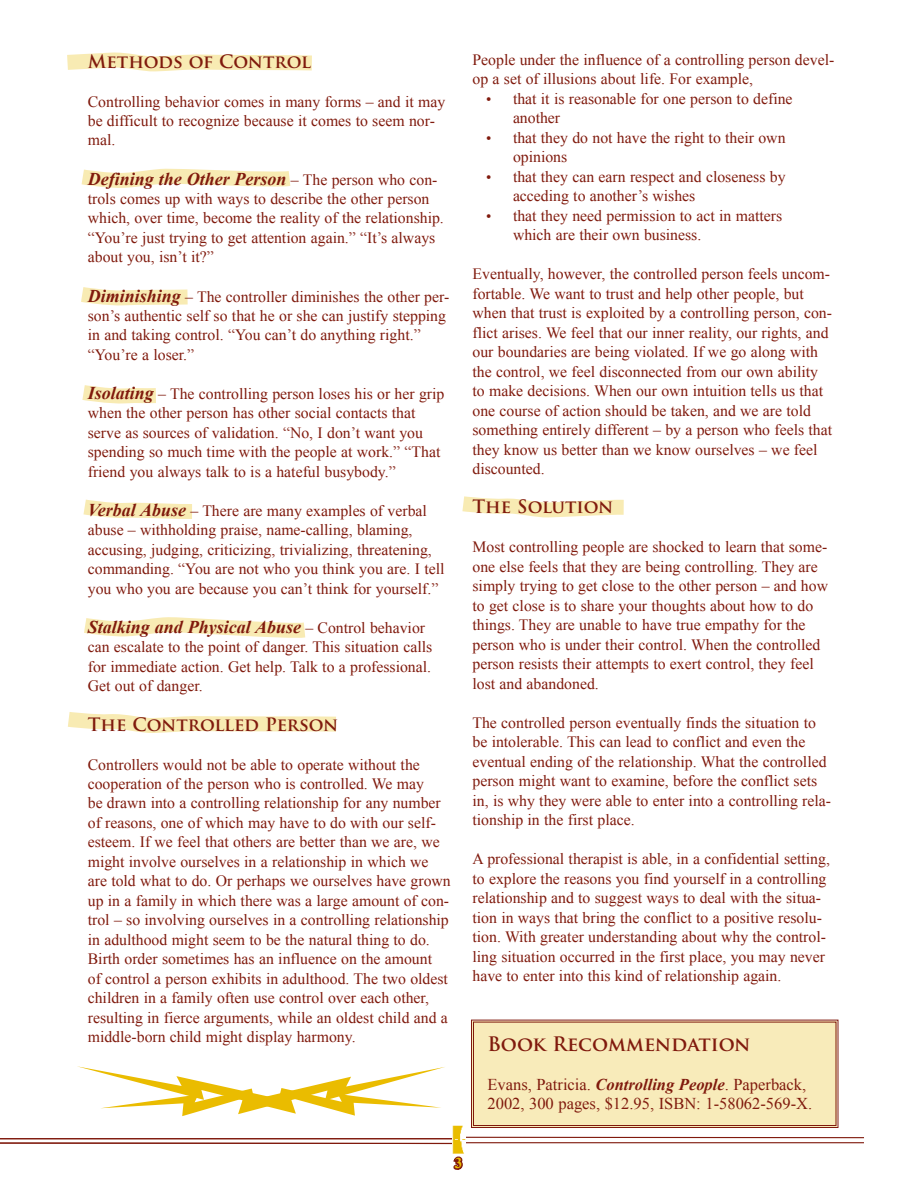
<style>
.page{position:relative;width:918px;height:1188px;background:#fff}
.page>*{position:absolute;margin:0;border:0;box-sizing:border-box;transform-origin:0 0}
.t1{font:700 19.5px "Trajan Pro";color:#801a0d}
.t2{font:italic 700 18px "Times New Roman";color:#801a0d}
.t3{font:700 18px "Trajan Pro";color:#801a0d}
.t4{font:16.5px/19.5px "Times New Roman";color:#801a0d}
.t5{font:15.75px/19.5px "Times New Roman";color:#801a0d}
.t6{font:700 15px "Times New Roman";color:#eabc00}
.s1{font-weight:400;font-style:normal;font-size:15.75px}
.s2{font-weight:700;font-style:italic;font-size:18px}
.s3{font-size:15px}
.s4{font-weight:700;font-style:italic}
</style>
<div class="page">
<svg style="left:68px;top:712px;width:268px;height:21px"></svg>
<svg style="left:81px;top:287px;width:107px;height:19px"></svg>
<svg style="left:81px;top:168px;width:210px;height:20px"></svg>
<svg style="left:82px;top:385px;width:74px;height:19px"></svg>
<svg style="left:83px;top:499px;width:109px;height:20px"></svg>
<svg style="left:84px;top:617px;width:222px;height:21px"></svg>
<svg style="left:462px;top:496px;width:162px;height:22px"></svg>
<svg style="left:67px;top:52px;width:245px;height:20px"></svg>
<svg style="left:453px;top:1156px;width:10px;height:14px"></svg>
<hr style="left:0;top:1138px;width:454px;height:1px;background:#801a0d">
<svg style="left:0;top:1142px;width:452px;height:3px"></svg>
<hr style="left:459px;top:1137px;width:405px;height:1px;background:#801a0d">
<hr style="left:459px;top:1142px;width:405px;height:1px;background:#801a0d">
<img style="left:452px;top:1126px;width:14px;height:27px">
<div style="left:471px;top:1019px;width:368px;height:109px;background:#f8ebba"></div>
<div style="left:473px;top:1022px;width:363px;height:104px;border:1px solid #801a0d"></div>
<svg style="left:77px;top:1066px;width:368px;height:50px"></svg>
<p class="t3" style="left:88px;top:50px;width:225px">Methods of Control</p>
<p class="t5" style="left:88px;top:91px;width:359px">Controlling behavior comes in many forms – and it may be difficult to recognize because it comes to seem nor&shy;mal.</p>
<p class="t2" style="left:88px;top:166px;width:351px">Defining the Other Person <span class="s1">– The person who con-</span></p>
<p class="t5" style="left:88px;top:189px;width:358px">trols comes up with ways to describe the other person which, over time, become the reality of the relationship. “You’re just trying to get attention again.” “It’s always about you, isn’t it?”</p>
<p class="t5" style="left:88px;top:286px;width:363px"><span class="s2">Diminishing</span> – The controller diminishes the other per&shy;son’s authentic self so that he or she can justify stepping in and taking control. “You can’t do anything right.” “You’re a loser.”</p>
<p class="t5" style="left:88px;top:384px;width:358px"><span class="s2">Isolating</span> – The controlling person loses his or her grip when the other person has other social contacts that serve as sources of validation. “No, I don’t want you spending so much time with the people at work.” “That friend you always talk to is a hateful busybody.”</p>
<p class="t5" style="left:88px;top:501px;width:358px"><span class="s2">Verbal Abuse</span> – There are many examples of verbal abuse – withholding praise, name-calling, blaming, accusing, judging, criticizing, trivializing, threatening, commanding. “You are not who you think you are. I tell you who you are because you can’t think for yourself.”</p>
<p class="t2" style="left:88px;top:614px;width:339px">Stalking and Physical Abuse <span class="s1">– Control behavior</span></p>
<p class="t5" style="left:88px;top:637px;width:346px;text-align:justify">can escalate to the point of danger. This situation calls for immediate action. Get help. Talk to a professional.<br>Get out of danger.</p>
<p class="t3" style="left:88px;top:713px;width:252px">The Controlled Person</p>
<p class="t5" style="left:88px;top:754px;width:365px">Controllers would not be able to operate without the cooperation of the person who is controlled. We may<br>be drawn into a controlling relationship for any number of reasons, one of which may have to do with our self&shy;esteem. If we feel that others are better than we are, we might involve ourselves in a relationship in which we are told what to do. Or perhaps we ourselves have grown up in a family in which there was a large amount of con&shy;trol – so involving ourselves in a controlling relationship in adulthood might seem to be the natural thing to do.<br>Birth order sometimes has an influence on the amount<br>of control a person exhibits in adulthood. The two oldest children in a family often use control over each other, resulting in fierce arguments, while an oldest child and a middle-born child might display harmony.</p>
<p class="t5" style="left:473px;top:50px;width:363px">People under the influence of a controlling person devel&shy;op a set of illusions about life. For example,</p>
<p class="t5" style="left:513px;top:89px;width:281px;text-indent:-27px"><span class="s3">•</span> that it is reasonable for one person to define another</p>
<p class="t5" style="left:513px;top:128px;width:274px;text-indent:-27px"><span class="s3">•</span> that they do not have the right to their own opinions</p>
<p class="t5" style="left:513px;top:167px;width:274px;text-indent:-27px"><span class="s3">•</span> that they can earn respect and closeness by acceding to another’s wishes</p>
<p class="t5" style="left:513px;top:206px;width:271px;text-indent:-27px"><span class="s3">•</span> that they need permission to act in matters which are their own business.</p>
<p class="t5" style="left:473px;top:264px;width:361px">Eventually, however, the controlled person feels uncom&shy;fortable. We want to trust and help other people, but when that trust is exploited by a controlling person, con&shy;flict arises. We feel that our inner reality, our rights, and our boundaries are being violated. If we go along with the control, we feel disconnected from our own ability to make decisions. When our own intuition tells us that one course of action should be taken, and we are told something entirely different – by a person who feels that they know us better than we know ourselves – we feel discounted.</p>
<p class="t3" style="left:472px;top:496px;width:142px">The Solution</p>
<p class="t5" style="left:472px;top:537px;width:357px">Most controlling people are shocked to learn that some&shy;one else feels that they are being controlling. They are simply trying to get close to the other person – and how to get close is to share your thoughts about how to do things. They are unable to have true empathy for the person who is under their control. When the controlled person resists their attempts to exert control, they feel lost and abandoned.</p>
<p class="t5" style="left:472px;top:713px;width:360px">The controlled person eventually finds the situation to be intolerable. This can lead to conflict and even the eventual ending of the relationship. What the controlled person might want to examine, before the conflict sets in, is why they were able to enter into a controlling rela&shy;tionship in the first place.</p>
<p class="t5" style="left:472px;top:849px;width:359px">A professional therapist is able, in a confidential setting, to explore the reasons you find yourself in a controlling relationship and to suggest ways to deal with the situa&shy;tion in ways that bring the conflict to a positive resolu&shy;tion. With greater understanding about why the control&shy;ling situation occurred in the first place, you may never have to enter into this kind of relationship again.</p>
<p class="t1" style="left:488px;top:1032px;width:265px">Book Recommendation</p>
<p class="t4" style="left:488px;top:1074px;width:326px">Evans, Patricia. <span class="s4">Controlling People</span>. Paperback,<br>2002, 300 pages, $12.95, ISBN: 1-58062-569-X.</p>
<p class="t6" style="left:455px;top:1153px;width:9px">3</p>
</div>
